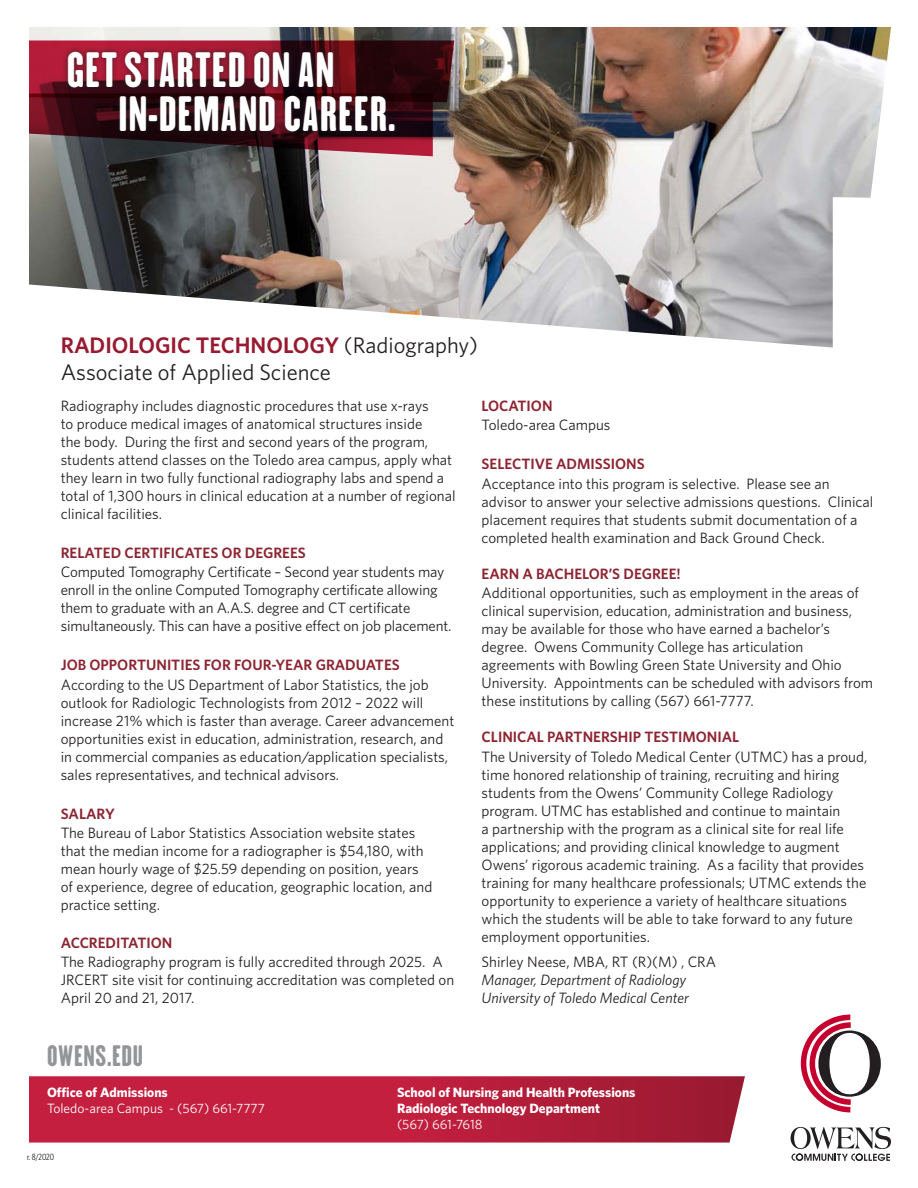
<style>
.page{position:relative;width:918px;height:1188px;background:#fff}
.page>*{position:absolute;margin:0;border:0;box-sizing:border-box;transform-origin:0 0}
.t1{font:45.3px "H.H.Samuel";letter-spacing:.02em;color:#fff}
.t2{font:27px "H.H.Samuel";letter-spacing:.02em;color:#939598}
.t3{font:600 22.5px "Whitney";color:#981a30}
.t4{font:22.5px "Whitney";color:#231f20}
.t5{font:15px/18px "Whitney";color:#231f20}
.t6{font:600 15px "Whitney";color:#8d2431}
.t7{font:italic 15px "Whitney";color:#231f20}
.t8{font:700 13.5px/16.2px "Whitney";color:#fff}
.t9{font:13.5px "Whitney";color:#fff}
.t10{font:9px "Whitney Condensed";color:#231f20}
.s1{font-weight:400;color:#231f20}
.s2{font-weight:400}
</style>
<div class="page">
<img style="left:29px;top:27px;width:862px;height:321px">
<svg style="left:801px;top:1015px;width:80px;height:97px"></svg>
<svg style="left:791px;top:1127px;width:100px;height:34px"></svg>
<svg style="left:29px;top:40px;width:425px;height:116px;background:#612b36"></svg>
<div style="left:62px;top:45px;width:339px;height:93px;background:#231f20;opacity:.75"></div>
<svg style="left:29px;top:1076px;width:716px;height:67px;background:#bb223f"></svg>
<p class="t1" style="left:67px;top:42px;width:269px">GET STARTED ON AN</p>
<p class="t1" style="left:118px;top:86px;width:280px">IN-DEMAND CAREER.</p>
<p class="t3" style="left:61px;top:330px;width:419px">RADIOLOGIC TECHNOLOGY <span class="s1">(Radiography)</span></p>
<p class="t4" style="left:61px;top:357px;width:272px">Associate of Applied Science</p>
<p class="t5" style="left:61px;top:396px;width:396px">Radiography includes diagnostic procedures that use x-rays<br>to produce medical images of anatomical structures inside<br>the body. During the first and second years of the program, students attend classes on the Toledo area campus, apply what they learn in two fully functional radiography labs and spend a total of 1,300 hours in clinical education at a number of regional clinical facilities.</p>
<p class="t6" style="left:61px;top:543px;width:247px">RELATED CERTIFICATES OR DEGREES</p>
<p class="t5" style="left:61px;top:563px;width:392px">Computed Tomography Certificate – Second year students may enroll in the online Computed Tomography certificate allowing them to graduate with an A.A.S. degree and CT certificate simultaneously. This can have a positive effect on job placement.</p>
<p class="t6" style="left:61px;top:655px;width:341px">JOB OPPORTUNITIES FOR FOUR-YEAR GRADUATES</p>
<p class="t5" style="left:61px;top:675px;width:395px">According to the US Department of Labor Statistics, the job outlook for Radiologic Technologists from 2012 – 2022 will increase 21% which is faster than average. Career advancement opportunities exist in education, administration, research, and in commercial companies as education/application specialists, sales representatives, and technical advisors.</p>
<p class="t6" style="left:61px;top:804px;width:56px">SALARY</p>
<p class="t5" style="left:61px;top:824px;width:373px">The Bureau of Labor Statistics Association website states that the median income for a radiographer is $54,180, with mean hourly wage of $25.59 depending on position, years of experience, degree of education, geographic location, and practice setting.</p>
<p class="t6" style="left:61px;top:933px;width:113px">ACCREDITATION</p>
<p class="t5" style="left:61px;top:953px;width:395px">The Radiography program is fully accredited through 2025. A<br>JRCERT site visit for continuing accreditation was completed on<br>April 20 and 21, 2017.</p>
<p class="t6" style="left:482px;top:396px;width:73px">LOCATION</p>
<p class="t5" style="left:482px;top:416px;width:130px">Toledo-area Campus</p>
<p class="t6" style="left:482px;top:454px;width:165px">SELECTIVE ADMISSIONS</p>
<p class="t5" style="left:482px;top:474px;width:393px">Acceptance into this program is selective. Please see an advisor to answer your selective admissions questions. Clinical placement requires that students submit documentation of a completed health examination and Back Ground Check.</p>
<p class="t6" style="left:482px;top:564px;width:201px">EARN A BACHELOR’S DEGREE!</p>
<p class="t5" style="left:482px;top:584px;width:393px">Additional opportunities, such as employment in the areas of clinical supervision, education, administration and business, may be available for those who have earned a bachelor’s degree. Owens Community College has articulation agreements with Bowling Green State University and Ohio University. Appointments can be scheduled with advisors from these institutions by calling (567) 661-7777.</p>
<p class="t6" style="left:482px;top:727px;width:259px">CLINICAL PARTNERSHIP TESTIMONIAL</p>
<p class="t5" style="left:482px;top:747px;width:387px">The University of Toledo Medical Center (UTMC) has a proud, time honored relationship of training, recruiting and hiring students from the Owens’ Community College Radiology program. UTMC has established and continue to maintain<br>a partnership with the program as a clinical site for real life applications; and providing clinical knowledge to augment Owens’ rigorous academic training. As a facility that provides training for many healthcare professionals; UTMC extends the opportunity to experience a variety of healthcare situations which the students will be able to take forward to any future employment opportunities.</p>
<p class="t5" style="left:482px;top:952px;width:236px">Shirley Neese, MBA, RT (R)(M) , CRA</p>
<p class="t7" style="left:482px;top:970px;width:206px">Manager, Department of Radiology</p>
<p class="t7" style="left:482px;top:988px;width:209px">University of Toledo Medical Center</p>
<p class="t2" style="left:47px;top:1039px;width:97px">OWENS.EDU</p>
<p class="t8" style="left:47px;top:1084px;width:122px">Office of Admissions</p>
<p class="t9" style="left:47px;top:1099px;width:219px">Toledo-area Campus - (567) 661-7777</p>
<p class="t10" style="left:27px;top:1151px;width:29px">r. 8/2020</p>
<p class="t8" style="left:397px;top:1084px;width:240px">School of Nursing and Health Professions</p>
<p class="t8" style="left:397px;top:1100px;width:204px">Radiologic Technology Department <span class="s2">(567) 661-7618</span></p>
</div>
